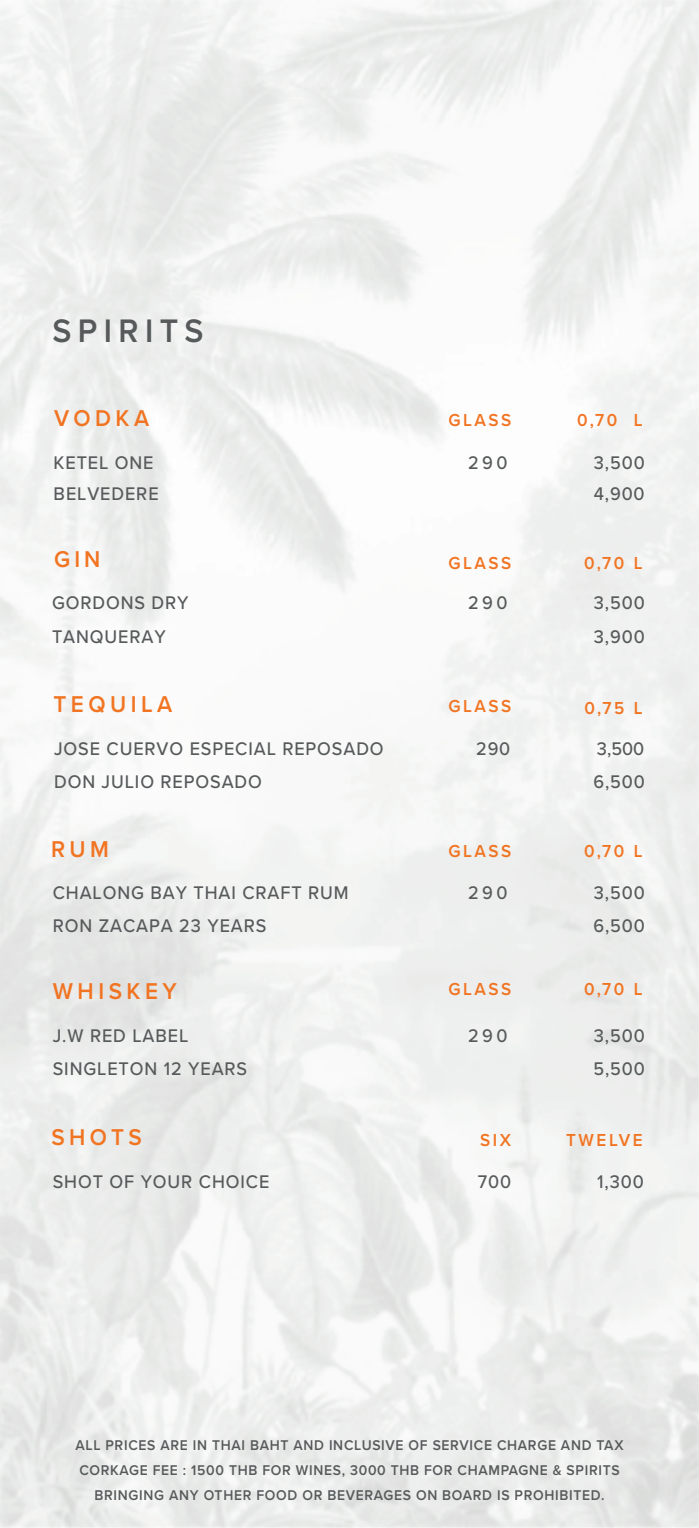
<style>
.page{position:relative;width:699px;height:1528px;background:#fff}
.page>*{position:absolute;margin:0;border:0;box-sizing:border-box;transform-origin:0 0}
.t1{font:600 33.75px "Proxima Nova";letter-spacing:.2em;color:#575a5b;scale:.95 1}
.t2{font:600 23.62px "Proxima Nova";letter-spacing:.2em;color:#f17422;scale:.95 1}
.t3{font:500 18.9px/32.9px "Proxima Nova";letter-spacing:.05em;color:#575a5b;scale:.95 1}
.t4{font:600 18px "Proxima Nova";letter-spacing:.15em;color:#f17422;scale:.95 1}
.t5{font:600 14.62px/24.8px "Proxima Nova";letter-spacing:.05em;color:#575a5b;text-align:center;scale:.95 1}
</style>
<div class="page">
<h1 class="t1" style="left:52px;top:306px;width:160px">SPIRITS</h1>
<p class="t2" style="left:54px;top:400px;width:101px">VODKA</p>
<p class="t3" style="left:54px;top:446px;width:112px;line-height:31.3px">KETEL ONE<br>BELVEDERE</p>
<p class="t2" style="left:54px;top:541px;width:50px">GIN</p>
<p class="t4" style="left:448px;top:406px;width:68px">GLASS</p>
<p class="t4" style="left:577px;top:406px;width:71px">0,70 L</p>
<p class="t3" style="left:468px;top:445px;width:43px">290</p>
<p class="t3" style="left:594px;top:446px;width:55px;line-height:31.3px">3,500<br>4,900</p>
<p class="t4" style="left:448px;top:550px;width:68px">GLASS</p>
<p class="t4" style="left:584px;top:550px;width:63px">0,70 L</p>
<p class="t3" style="left:52px;top:585px;width:145px;line-height:34px">GORDONS DRY<br>TANQUERAY</p>
<p class="t3" style="left:594px;top:585px;width:55px;line-height:34px">3,500<br>3,900</p>
<p class="t3" style="left:468px;top:585px;width:43px">290</p>
<p class="t2" style="left:53px;top:686px;width:127px">TEQUILA</p>
<p class="t4" style="left:448px;top:693px;width:68px">GLASS</p>
<p class="t4" style="left:584px;top:694px;width:63px">0,75 L</p>
<p class="t3" style="left:54px;top:731px;width:348px">JOSE CUERVO ESPECIAL REPOSADO<br>DON JULIO REPOSADO</p>
<p class="t3" style="left:476px;top:731px;width:38px">290</p>
<p class="t3" style="left:597px;top:731px;width:51px">3,500</p>
<p class="t3" style="left:593px;top:764px;width:56px">6,500</p>
<p class="t2" style="left:51px;top:831px;width:63px">RUM</p>
<p class="t4" style="left:448px;top:837px;width:68px">GLASS</p>
<p class="t4" style="left:584px;top:837px;width:63px">0,70 L</p>
<p class="t3" style="left:53px;top:875px;width:313px">CHALONG BAY THAI CRAFT RUM<br>RON ZACAPA 23 YEARS</p>
<p class="t3" style="left:468px;top:875px;width:43px">290</p>
<p class="t3" style="left:593px;top:875px;width:56px">3,500<br>6,500</p>
<p class="t2" style="left:53px;top:973px;width:132px">WHISKEY</p>
<p class="t4" style="left:448px;top:975px;width:68px">GLASS</p>
<p class="t4" style="left:584px;top:975px;width:63px">0,70 L</p>
<p class="t3" style="left:53px;top:1018px;width:206px">J.W RED LABEL<br>SINGLETON 12 YEARS</p>
<p class="t3" style="left:468px;top:1018px;width:43px">290</p>
<p class="t3" style="left:593px;top:1018px;width:56px">3,500<br>5,500</p>
<p class="t2" style="left:51px;top:1119px;width:97px">SHOTS</p>
<p class="t4" style="left:480px;top:1126px;width:34px">SIX</p>
<p class="t4" style="left:566px;top:1126px;width:82px">TWELVE</p>
<p class="t3" style="left:53px;top:1164px;width:229px">SHOT OF YOUR CHOICE</p>
<p class="t3" style="left:478px;top:1164px;width:37px">700</p>
<p class="t3" style="left:597px;top:1164px;width:51px">1,300</p>
<p class="t5" style="left:75px;top:1432px;width:578px">ALL PRICES ARE IN THAI BAHT AND INCLUSIVE OF SERVICE CHARGE AND TAX<br>CORKAGE FEE : 1500 THB FOR WINES, 3000 THB FOR CHAMPAGNE &amp; SPIRITS<br>BRINGING ANY OTHER FOOD OR BEVERAGES ON BOARD IS PROHIBITED.</p>
</div>
